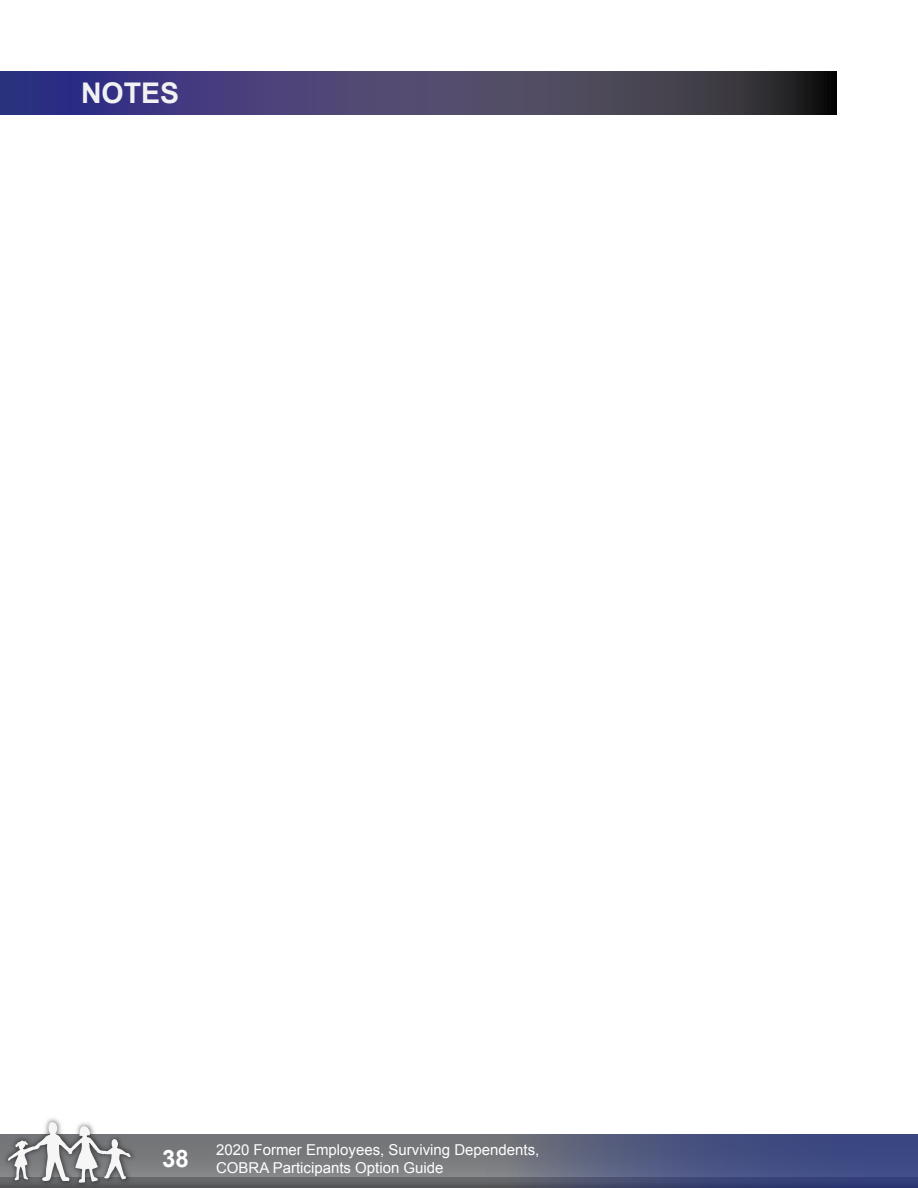
<style>
.page{position:relative;width:918px;height:1188px;background:#fff}
.page>*{position:absolute;margin:0;border:0;box-sizing:border-box;transform-origin:0 0}
._11-_H1__Main_Sectio{font:700 28.5px "Arial";color:#f1f1f2}
.t1{font:700 24px "Arial";color:#fff}
.t2{font:15px/18px "Arial";color:#fff}
</style>
<div class="page">
<div style="left:0;top:1134px;width:918px;height:44px;background:linear-gradient(to bottom,#6f7173,#848688)"></div>
<svg style="left:0;top:1177px;width:486px;height:11px;background:#5f6062"></svg>
<img style="left:1px;top:1118px;width:138px;height:70px">
<svg style="left:8px;top:1122px;width:123px;height:61px"></svg>
<svg style="left:486px;top:1134px;width:432px;height:54px;background:#4c557d"></svg>
<svg style="left:0;top:71px;width:837px;height:43px;background:#413d65"></svg>
<p class="_11-_H1__Main_Sectio" style="left:81px;top:74px;width:100px">NOTES</p>
<h2 class="t1" style="left:162px;top:1143px;width:28px">38</h2>
<p class="t2" style="left:216px;top:1141px;width:325px">2020 Former Employees, Surviving Dependents,<br>COBRA Participants Option Guide</p>
</div>
